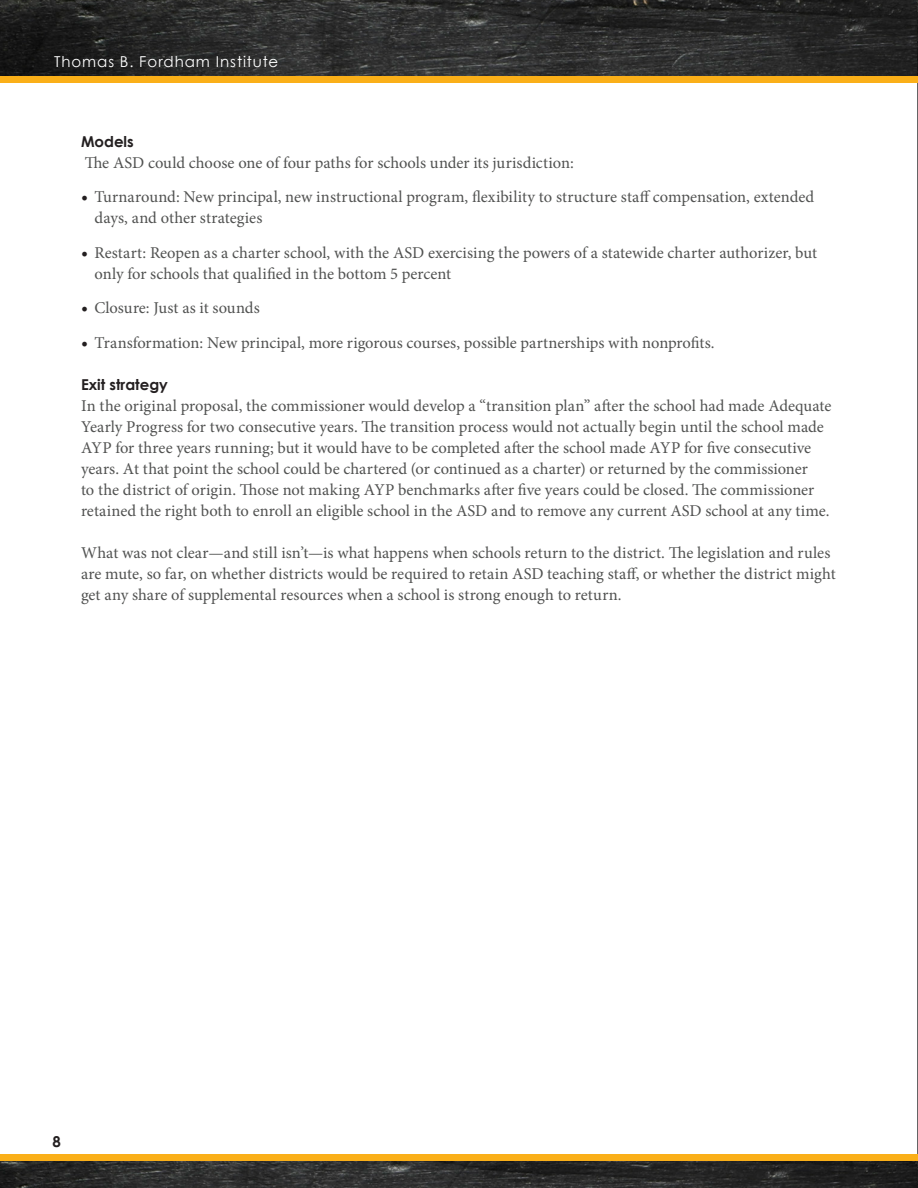
<style>
.page{position:relative;width:918px;height:1188px;background:#fff}
.page>*{position:absolute;margin:0;border:0;box-sizing:border-box;transform-origin:0 0}
.t1{font:16.5px/21px "Minion Pro";color:#515251}
.t2{font:15px "Century Gothic";letter-spacing:.065em;color:#fff}
.t3{font:700 15px "Century Gothic";color:#231f20}
.s1{font-size:18px;color:#231f20}
</style>
<div class="page">
<img style="left:0;top:0;width:917px;height:77px">
<img style="left:0;top:1161px;width:917px;height:27px">
<div style="left:0;top:77px;width:918px;height:6px;background:#faaf18"></div>
<div style="left:0;top:1154px;width:918px;height:7px;background:#faaf18"></div>
<img style="left:917px;top:0;width:1px;height:77px">
<svg style="left:917px;top:1161px;width:1px;height:27px"></svg>
<p class="t2" style="left:54px;top:52px;width:226px">Thomas B. Fordham Institute</p>
<p class="t3" style="left:81px;top:132px;width:54px">Models</p>
<p class="t1" style="left:85px;top:152px;width:491px">The ASD could choose one of four paths for schools under its jurisdiction:</p>
<p class="t1" style="left:94px;top:187px;width:721px;text-indent:-14px"><span class="s1">•</span> Turnaround: New principal, new instructional program, flexibility to structure staff compensation, extended days, and other strategies</p>
<p class="t1" style="left:94px;top:242px;width:724px;text-indent:-14px"><span class="s1">•</span> Restart: Reopen as a charter school, with the ASD exercising the powers of a statewide charter authorizer, but only for schools that qualified in the bottom 5 percent</p>
<p class="t1" style="left:81px;top:298px;width:180px"><span class="s1">•</span> Closure: Just as it sounds</p>
<p class="t1" style="left:81px;top:332px;width:635px"><span class="s1">•</span> Transformation: New principal, more rigorous courses, possible partnerships with nonprofits.</p>
<p class="t3" style="left:81px;top:375px;width:88px">Exit strategy</p>
<p class="t1" style="left:81px;top:395px;width:752px">In the original proposal, the commissioner would develop a “transition plan” after the school had made Adequate Yearly Progress for two consecutive years. The transition process would not actually begin until the school made AYP for three years running; but it would have to be completed after the school made AYP for five consecutive years. At that point the school could be chartered (or continued as a charter) or returned by the commissioner<br>to the district of origin. Those not making AYP benchmarks after five years could be closed. The commissioner retained the right both to enroll an eligible school in the ASD and to remove any current ASD school at any time.</p>
<p class="t1" style="left:81px;top:542px;width:756px">What was not clear—and still isn’t—is what happens when schools return to the district. The legislation and rules are mute, so far, on whether districts would be required to retain ASD teaching staff, or whether the district might get any share of supplemental resources when a school is strong enough to return.</p>
<p class="t3" style="left:52px;top:1132px;width:10px">8</p>
</div>
